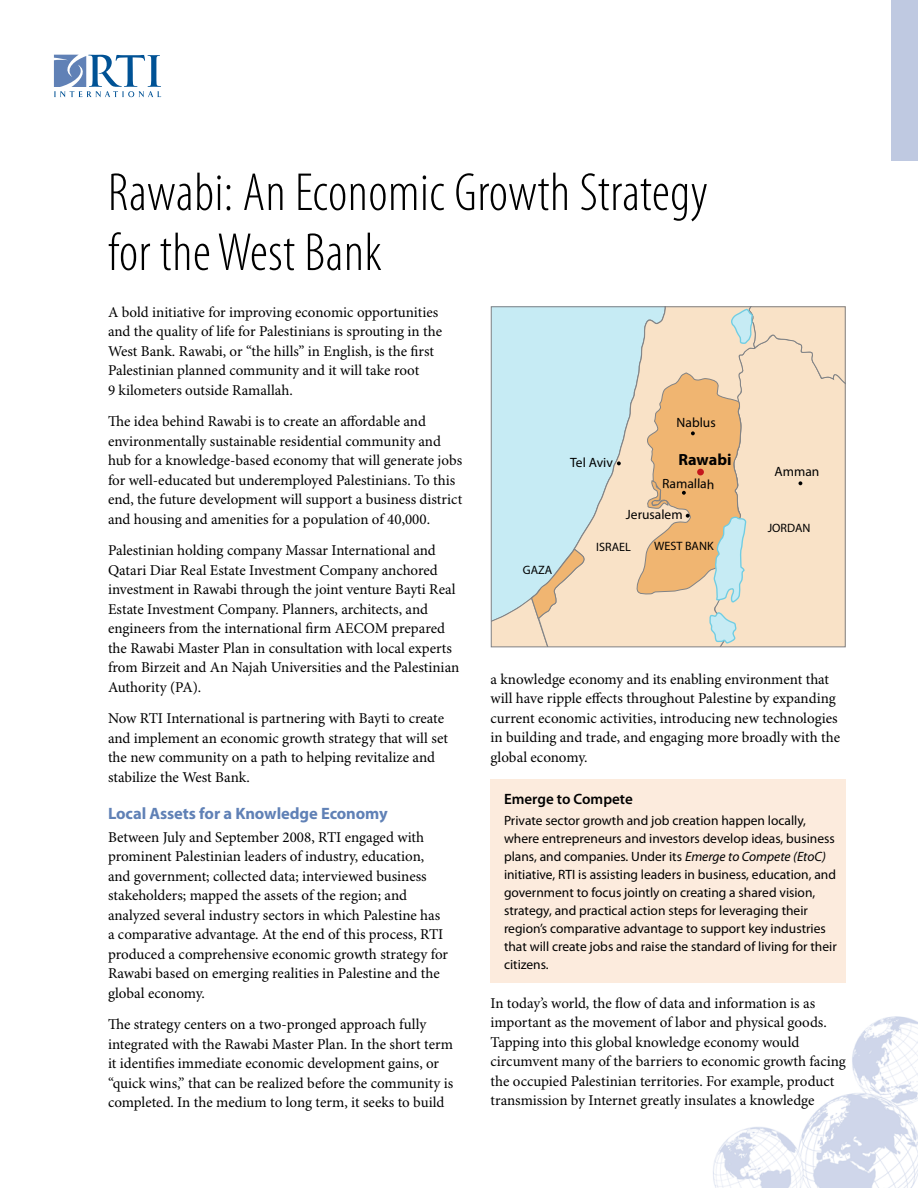
<style>
.page{position:relative;width:918px;height:1188px;background:#fff}
.page>*{position:absolute;margin:0;border:0;box-sizing:border-box;transform-origin:0 0}
.t1{font:300 condensed 54px/60px "Myriad Pro";letter-spacing:.01em;color:#000}
.t2{font:700 16.5px "Myriad Pro";letter-spacing:-.005em;color:#6081b6}
.t3{font:700 16.2px "Myriad Pro";color:#000}
.t4{font:15px/19.5px "Minion Pro";color:#000}
.t5{font:600 15px "Myriad Pro";color:#000}
.t6{font:13.5px/18px "Myriad Pro";color:#000}
.t7{font:12.15px "Myriad Pro";color:#000}
.s1{font-style:italic}
</style>
<div class="page">
<img style="left:713px;top:1016px;width:205px;height:172px">
<svg style="left:54px;top:55px;width:107px;height:42px"></svg>
<div style="left:891px;top:0;width:27px;height:160px;background:#bfc9e1"></div>
<svg style="left:493px;top:308px;width:351px;height:337px;background:#d2e8e8"></svg>
<svg style="left:538px;top:308px;width:218px;height:337px;background:#d9e6e1"></svg>
<svg style="left:493px;top:549px;width:92px;height:96px;background:#dfddcd"></svg>
<svg style="left:708px;top:612px;width:29px;height:32px"></svg>
<svg style="left:617px;top:461px;width:4px;height:4px"></svg>
<svg style="left:635px;top:308px;width:209px;height:295px;background:#f1d5b2"></svg>
<div style="left:491px;top:306px;width:355px;height:341px;border:1px solid #808285"></div>
<div style="left:490px;top:779px;width:356px;height:204px;background:#fcebdd"></div>
<h1 class="t1" style="left:108px;top:163px;width:601px">Rawabi: An Economic Growth Strategy for the West Bank</h1>
<p class="t4" style="left:108px;top:303px;width:336px">A bold initiative for improving economic opportunities and the quality of life for Palestinians is sprouting in the West Bank. Rawabi, or “the hills” in English, is the first Palestinian planned community and it will take root<br>9 kilometers outside Ramallah.</p>
<p class="t4" style="left:108px;top:412px;width:356px">The idea behind Rawabi is to create an affordable and environmentally sustainable residential community and hub for a knowledge-based economy that will generate jobs for well-educated but underemployed Palestinians. To this end, the future development will support a business district and housing and amenities for a population of 40,000.</p>
<p class="t4" style="left:108px;top:541px;width:353px">Palestinian holding company Massar International and Qatari Diar Real Estate Investment Company anchored investment in Rawabi through the joint venture Bayti Real Estate Investment Company. Planners, architects, and engineers from the international firm AECOM prepared the Rawabi Master Plan in consultation with local experts from Birzeit and An Najah Universities and the Palestinian Authority (PA).</p>
<p class="t4" style="left:108px;top:709px;width:341px">Now RTI International is partnering with Bayti to create and implement an economic growth strategy that will set the new community on a path to helping revitalize and stabilize the West Bank.</p>
<p class="t2" style="left:108px;top:805px;width:281px">Local Assets for a Knowledge Economy</p>
<p class="t4" style="left:108px;top:828px;width:342px">Between July and September 2008, RTI engaged with prominent Palestinian leaders of industry, education, and government; collected data; interviewed business stakeholders; mapped the assets of the region; and analyzed several industry sectors in which Palestine has a comparative advantage. At the end of this process, RTI produced a comprehensive economic growth strategy for Rawabi based on emerging realities in Palestine and the global economy.</p>
<p class="t4" style="left:108px;top:1015px;width:347px">The strategy centers on a two-pronged approach fully integrated with the Rawabi Master Plan. In the short term it identifies immediate economic development gains, or “quick wins,” that can be realized before the community is completed. In the medium to long term, it seeks to build</p>
<p class="t7" style="left:523px;top:563px;width:31px">GAZA</p>
<p class="t6" style="left:570px;top:453px;width:44px">Tel Aviv</p>
<p class="t6" style="left:677px;top:413px;width:41px">Nablus</p>
<p class="t3" style="left:679px;top:449px;width:54px">Rawabi</p>
<p class="t6" style="left:662px;top:474px;width:54px;rotate:1deg">Ramallah</p>
<p class="t6" style="left:626px;top:506px;width:58px">Jerusalem</p>
<p class="t7" style="left:596px;top:539px;width:36px">ISRAEL</p>
<p class="t7" style="left:654px;top:538px;width:61px">WEST BANK</p>
<p class="t6" style="left:775px;top:463px;width:46px">Amman</p>
<p class="t7" style="left:768px;top:520px;width:44px">JORDAN</p>
<p class="t4" style="left:490px;top:670px;width:351px">a knowledge economy and its enabling environment that will have ripple effects throughout Palestine by expanding current economic activities, introducing new technologies in building and trade, and engaging more broadly with the global economy.</p>
<p class="t5" style="left:504px;top:790px;width:130px">Emerge to Compete</p>
<p class="t6" style="left:504px;top:811px;width:334px">Private sector growth and job creation happen locally, where entrepreneurs and investors develop ideas, business plans, and companies. Under its <span class="s1">Emerge to Compete (EtoC) </span>initiative, RTI is assisting leaders in business, education, and government to focus jointly on creating a shared vision, strategy, and practical action steps for leveraging their region’s comparative advantage to support key industries that will create jobs and raise the standard of living for their citizens.</p>
<p class="t4" style="left:490px;top:994px;width:357px">In today’s world, the flow of data and information is as important as the movement of labor and physical goods.<br>Tapping into this global knowledge economy would circumvent many of the barriers to economic growth facing the occupied Palestinian territories. For example, product transmission by Internet greatly insulates a knowledge</p>
</div>
